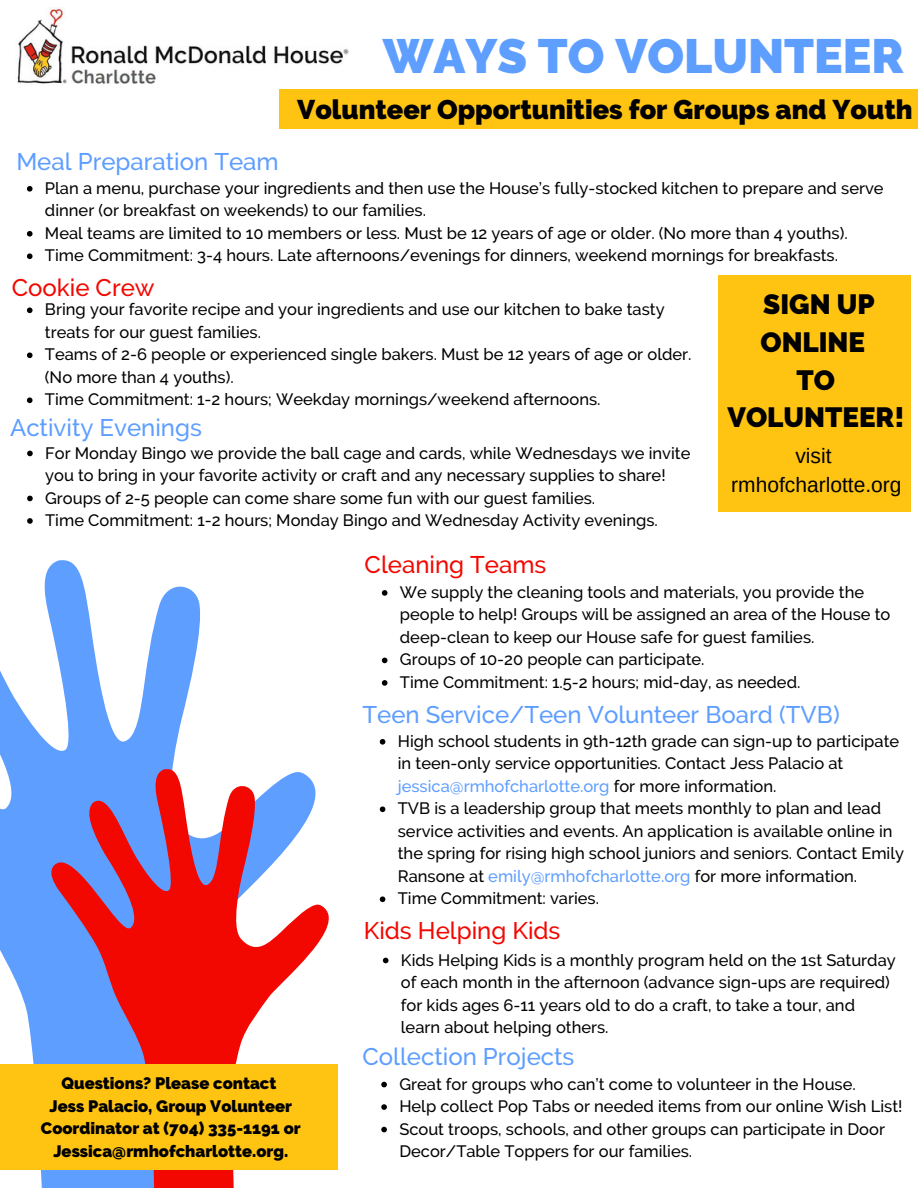
<style>
.page{position:relative;width:918px;height:1188px;background:#fff}
.page>*{position:absolute;margin:0;border:0;box-sizing:border-box;transform-origin:0 0}
.t1{font:900 48px "Raleway";color:#5e9eff}
.t2{font:900 27.75px/37.8px "Raleway";color:#000;text-align:center}
.t3{font:900 27px "Raleway";color:#000}
.t4{font:500 24px "Raleway";color:#5e9eff}
.t5{font:500 24px "Raleway";color:#f20800}
.t6{font:21px/29.2px "Arimo";color:#000;text-align:center}
.t7{font:500 16.5px/22.5px "Raleway";color:#000}
.t8{font:900 16.5px/22.5px "Raleway";color:#000;text-align:center}
.s1{color:#5e9eff}
</style>
<div class="page">
<div style="left:279px;top:89px;width:639px;height:39px;background:#ffc412"></div>
<svg style="left:0;top:560px;width:200px;height:628px;fill:#5e9eff"></svg>
<svg style="left:48px;top:767px;width:290px;height:421px"></svg>
<svg style="left:27px;top:186px;width:6px;height:6px"></svg>
<svg style="left:27px;top:231px;width:6px;height:6px"></svg>
<svg style="left:27px;top:253px;width:6px;height:6px"></svg>
<svg style="left:27px;top:307px;width:6px;height:6px"></svg>
<svg style="left:27px;top:352px;width:6px;height:6px"></svg>
<svg style="left:27px;top:397px;width:6px;height:6px"></svg>
<svg style="left:27px;top:451px;width:6px;height:5px"></svg>
<svg style="left:27px;top:496px;width:6px;height:5px"></svg>
<svg style="left:27px;top:518px;width:6px;height:6px"></svg>
<svg style="left:382px;top:590px;width:5px;height:6px"></svg>
<svg style="left:382px;top:658px;width:5px;height:5px"></svg>
<svg style="left:382px;top:680px;width:5px;height:6px"></svg>
<svg style="left:380px;top:739px;width:5px;height:6px"></svg>
<svg style="left:380px;top:806px;width:5px;height:6px"></svg>
<svg style="left:380px;top:896px;width:5px;height:6px"></svg>
<img style="left:17px;top:8px;width:332px;height:76px">
<svg style="left:383px;top:958px;width:6px;height:5px"></svg>
<svg style="left:381px;top:1082px;width:6px;height:5px"></svg>
<svg style="left:381px;top:1104px;width:6px;height:6px"></svg>
<svg style="left:381px;top:1127px;width:6px;height:5px"></svg>
<div style="left:0;top:1064px;width:337px;height:106px;background:#ffc412"></div>
<div style="left:719px;top:275px;width:192px;height:236px;background:#ffc412"></div>
<h3 class="t4" style="left:16px;top:148px;width:264px">Meal Preparation Team</h3>
<h1 class="t1" style="left:383px;top:28px;width:522px">WAYS TO VOLUNTEER</h1>
<h3 class="t3" style="left:297px;top:93px;width:617px">Volunteer Opportunities for Groups and Youth</h3>
<p class="t7" style="left:45px;top:177px;width:840px">Plan a menu, purchase your ingredients and then use the House’s fully-stocked kitchen to prepare and serve dinner (or breakfast on weekends) to our families.<br>Meal teams are limited to 10 members or less. Must be 12 years of age or older. (No more than 4 youths).<br>Time Commitment: 3-4 hours. Late afternoons/evenings for dinners, weekend mornings for breakfasts.</p>
<h3 class="t5" style="left:12px;top:273px;width:144px">Cookie Crew</h3>
<p class="t7" style="left:45px;top:298px;width:648px">Bring your favorite recipe and your ingredients and use our kitchen to bake tasty treats for our guest families.<br>Teams of 2-6 people or experienced single bakers. Must be 12 years of age or older. (No more than 4 youths).<br>Time Commitment: 1-2 hours; Weekday mornings/weekend afternoons.</p>
<h3 class="t4" style="left:10px;top:413px;width:193px">Activity Evenings</h3>
<p class="t7" style="left:45px;top:441px;width:647px">For Monday Bingo we provide the ball cage and cards, while Wednesdays we invite you to bring in your favorite activity or craft and any necessary supplies to share!<br>Groups of 2-5 people can come share some fun with our guest families.<br>Time Commitment: 1-2 hours; Monday Bingo and Wednesday Activity evenings.</p>
<h3 class="t5" style="left:365px;top:550px;width:183px">Cleaning Teams</h3>
<p class="t7" style="left:400px;top:581px;width:492px">We supply the cleaning tools and materials, you provide the people to help! Groups will be assigned an area of the House to deep-clean to keep our House safe for guest families.<br>Groups of 10-20 people can participate.<br>Time Commitment: 1.5-2 hours; mid-day, as needed.</p>
<h3 class="t4" style="left:362px;top:701px;width:479px">Teen Service/Teen Volunteer Board (TVB)</h3>
<p class="t7" style="left:398px;top:730px;width:508px">High school students in 9th-12th grade can sign-up to participate in teen-only service opportunities. Contact Jess Palacio at <span class="s1">jessica@rmhofcharlotte.org</span> for more information.<br>TVB is a leadership group that meets monthly to plan and lead service activities and events. An application is available online in the spring for rising high school juniors and seniors. Contact Emily Ransone at <span class="s1">emily@rmhofcharlotte.org</span> for more information.<br>Time Commitment: varies.</p>
<h3 class="t5" style="left:364px;top:916px;width:198px">Kids Helping Kids</h3>
<p class="t7" style="left:401px;top:948px;width:496px">Kids Helping Kids is a monthly program held on the 1st Saturday of each month in the afternoon (advance sign-ups are required) for kids ages 6-11 years old to do a craft, to take a tour, and learn about helping others.</p>
<h3 class="t4" style="left:362px;top:1042px;width:213px">Collection Projects</h3>
<p class="t7" style="left:399px;top:1073px;width:505px">Great for groups who can’t come to volunteer in the House.<br>Help collect Pop Tabs or needed items from our online Wish List!<br>Scout troops, schools, and other groups can participate in Door Decor/Table Toppers for our families.</p>
<h2 class="t2" style="left:727px;top:286px;width:178px">SIGN UP<br>ONLINE<br>TO<br>VOLUNTEER!</h2>
<p class="t6" style="left:731px;top:441px;width:172px">visit rmhofcharlotte.org</p>
<p class="t8" style="left:41px;top:1072px;width:261px">Questions? Please contact<br>Jess Palacio, Group Volunteer<br>Coordinator at (704) 335-1191 or<br>Jessica@rmhofcharlotte.org.</p>
</div>
